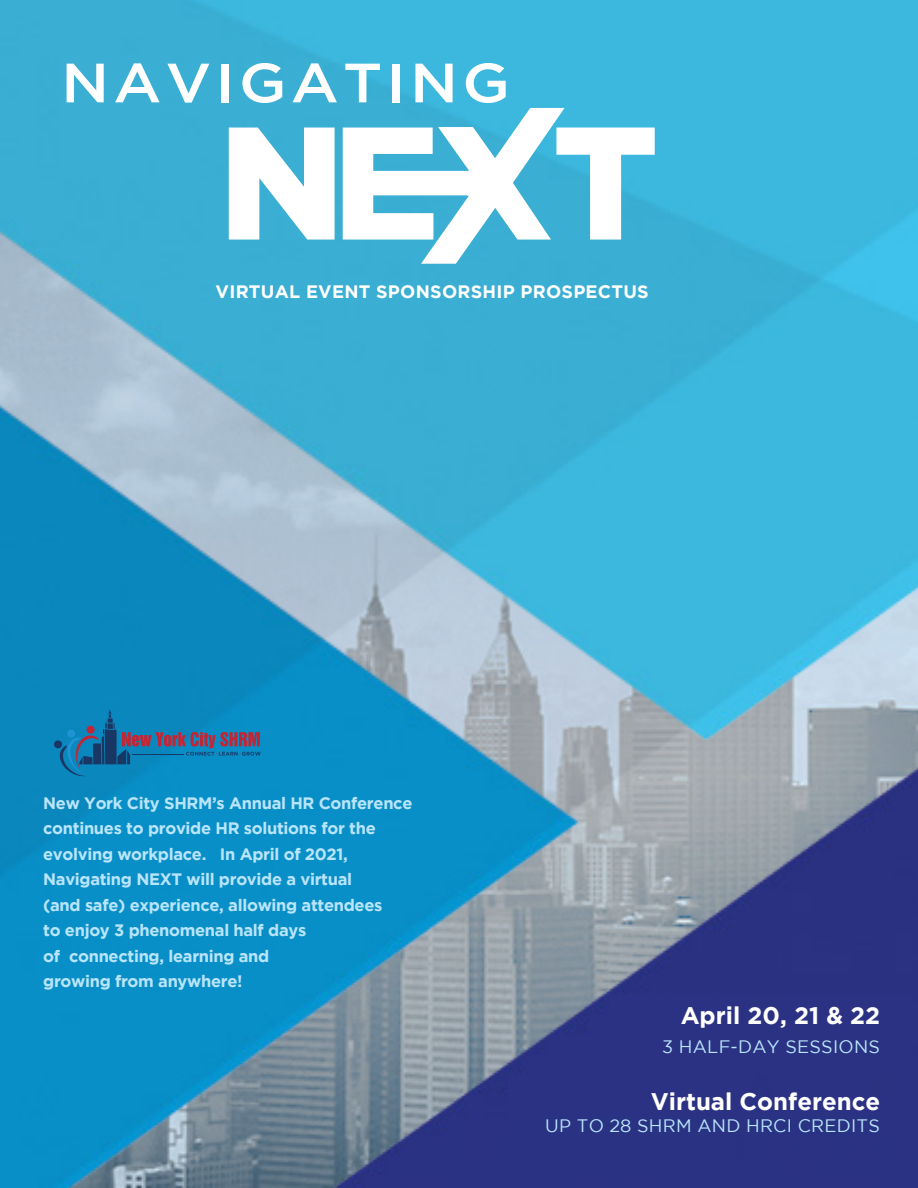
<style>
.page{position:relative;width:918px;height:1188px;background:#fff}
.page>*{position:absolute;margin:0;border:0;box-sizing:border-box;transform-origin:0 0}
.t1{font:700 24px "Gotham";color:#fff}
.t2{font:18px "Gotham";letter-spacing:.015em;color:#b9e5fa}
.t3{font:700 18px "Gotham";letter-spacing:.015em;color:#fff}
.t4{font:700 16.5px/25.5px "Gotham";letter-spacing:-.02em;color:#b9e5fa}
</style>
<div class="page">
<img style="left:0;top:0;width:918px;height:1188px">
<svg style="left:229px;top:128px;width:106px;height:112px"></svg>
<svg style="left:67px;top:64px;width:37px;height:38px"></svg>
<svg style="left:115px;top:63px;width:45px;height:39px"></svg>
<svg style="left:167px;top:64px;width:42px;height:39px"></svg>
<div style="left:221px;top:64px;width:8px;height:38px;background:#fff"></div>
<svg style="left:242px;top:63px;width:40px;height:40px"></svg>
<svg style="left:293px;top:63px;width:44px;height:39px"></svg>
<svg style="left:343px;top:63px;width:312px;height:201px"></svg>
<svg style="left:54px;top:709px;width:207px;height:67px;background:#1c78ab"></svg>
<p class="t3" style="left:216px;top:281px;width:435px">VIRTUAL EVENT SPONSORSHIP PROSPECTUS</p>
<p class="t4" style="left:43px;top:790px;width:371px">New York City SHRM’s Annual HR Conference continues to provide HR solutions for the evolving workplace. In April of 2021, Navigating NEXT will provide a virtual<br>(and safe) experience, allowing attendees<br>to enjoy 3 phenomenal half days<br>of connecting, learning and<br>growing from anywhere!</p>
<p class="t1" style="left:681px;top:1001px;width:201px">April 20, 21 &amp; 22</p>
<p class="t2" style="left:662px;top:1036px;width:219px">3 HALF-DAY SESSIONS</p>
<p class="t1" style="left:651px;top:1088px;width:231px">Virtual Conference</p>
<p class="t2" style="left:545px;top:1115px;width:336px">UP TO 28 SHRM AND HRCI CREDITS</p>
</div>
